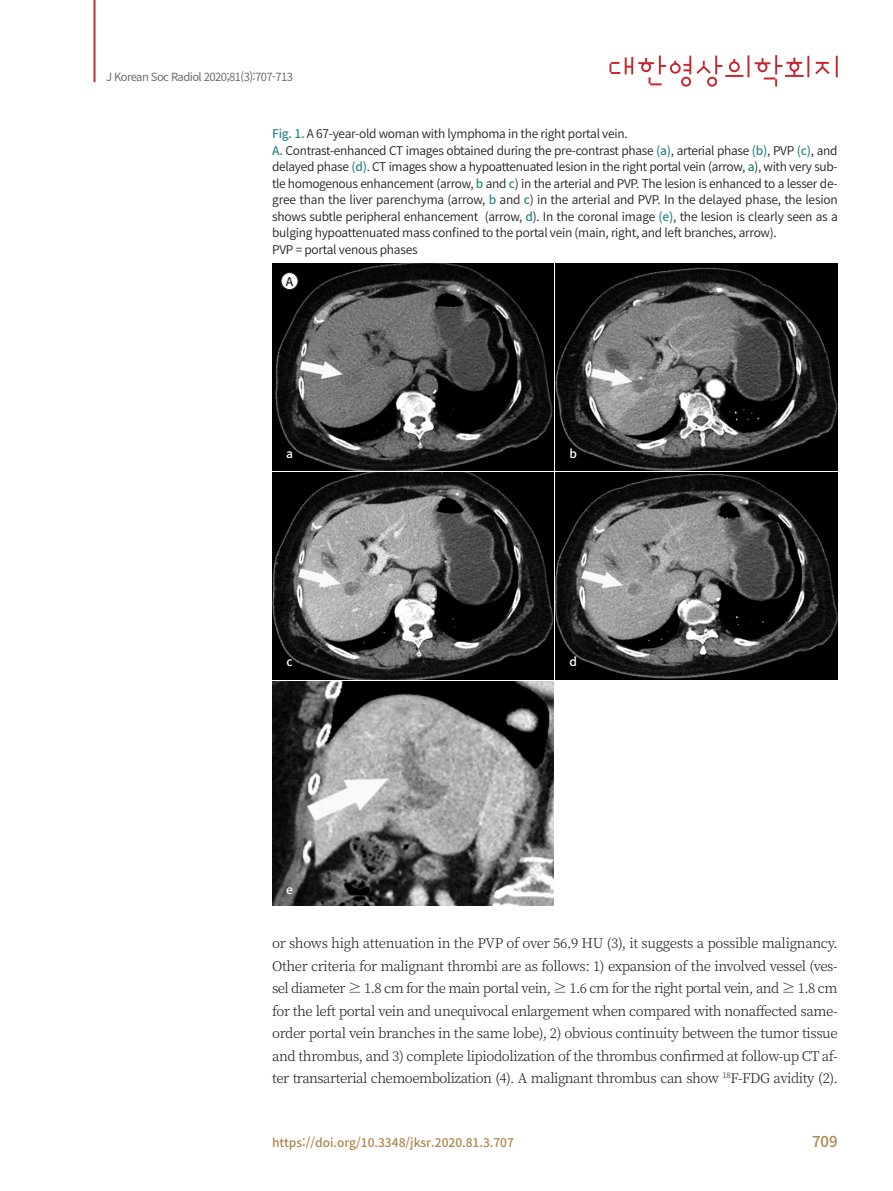
<style>
.page{position:relative;width:893px;height:1191px;background:#fff}
.page>*{position:absolute;margin:0;border:0;box-sizing:border-box;transform-origin:0 0}
.t1{font:500 15px "Noto Sans CJ Kkr";color:#b08548}
.t2{font:300 13.5px/22.5px "Noto Serif CJ Kkr";letter-spacing:-.04em;color:#231f20;text-align:justify}
.t3{font:600 12px/16.5px "Noto Sans CJ Kkr";letter-spacing:-.025em;color:#231f20}
.t4{font:500 12px "Noto Sans CJ Kkr";color:#b08548}
.t5{font:500 12px "Noto Sans CJ Kkr";color:#fff}
.t6{font:500 12px "Noto Sans CJ Kkr";color:#231f20}
.t7{font:11.25px "Noto Sans CJ Kkr";letter-spacing:-.05em;color:#6c6d70}
.s1{font-weight:500;color:#328886}
</style>
<div class="page">
<hr style="left:94px;top:0;width:1px;height:82px;background:#c8242b">
<svg style="left:609px;top:55px;width:229px;height:32px"></svg>
<img style="left:272px;top:264px;width:282px;height:206px">
<img style="left:272px;top:472px;width:282px;height:207px">
<img style="left:272px;top:681px;width:282px;height:224px">
<img style="left:556px;top:264px;width:282px;height:206px">
<img style="left:556px;top:472px;width:282px;height:207px">
<div style="left:281px;top:272px;width:17px;height:18px;background:#fff;border-radius:50%"></div>
<div style="left:281px;top:272px;width:17px;height:18px;border:1px solid #231f20;border-radius:50%"></div>
<p class="t7" style="left:106px;top:70px;width:189px">J Korean Soc Radiol 2020;81(3):707-713</p>
<p class="t3" style="left:272px;top:126px;width:567px"><span class="s1">Fig. 1.</span> A 67-year-old woman with lymphoma in the right portal vein.<br><span class="s1">A.</span> Contrast-enhanced CT images obtained during the pre-contrast phase <span class="s1">(a)</span>, arterial phase <span class="s1">(b)</span>, PVP <span class="s1">(c)</span>, and delayed phase <span class="s1">(d)</span>. CT images show a hypoattenuated lesion in the right portal vein (arrow, <span class="s1">a</span>), with very sub&shy;tle homogenous enhancement (arrow, <span class="s1">b</span> and <span class="s1">c</span>) in the arterial and PVP. The lesion is enhanced to a lesser de&shy;gree than the liver parenchyma (arrow, <span class="s1">b</span> and <span class="s1">c</span>) in the arterial and PVP. In the delayed phase, the lesion shows subtle peripheral enhancement (arrow, <span class="s1">d</span>). In the coronal image <span class="s1">(e)</span>, the lesion is clearly seen as a bulging hypoattenuated mass confined to the portal vein (main, right, and left branches, arrow).<br>PVP = portal venous phases</p>
<p class="t6" style="left:286px;top:274px;width:9px">A</p>
<p class="t5" style="left:286px;top:446px;width:8px">a</p>
<p class="t5" style="left:286px;top:655px;width:8px">c</p>
<p class="t5" style="left:286px;top:882px;width:8px">e</p>
<p class="t5" style="left:570px;top:446px;width:9px">b</p>
<p class="t5" style="left:570px;top:655px;width:9px">d</p>
<p class="t2" style="left:272px;top:932px;width:567px">or shows high attenuation in the PVP of over 56.9 HU (3), it suggests a possible malignancy.<br>Other criteria for malignant thrombi are as follows: 1) expansion of the involved vessel (ves&shy;sel diameter ≥ 1.8 cm for the main portal vein, ≥ 1.6 cm for the right portal vein, and ≥ 1.8 cm for the left portal vein and unequivocal enlargement when compared with nonaffected same&shy;order portal vein branches in the same lobe), 2) obvious continuity between the tumor tissue and thrombus, and 3) complete lipiodolization of the thrombus confirmed at follow-up CT af&shy;ter transarterial chemoembolization (4). A malignant thrombus can show <sup>18</sup>F-FDG avidity (2).</p>
<p class="t4" style="left:272px;top:1135px;width:243px">https://doi.org/10.3348/jksr.2020.81.3.707</p>
<p class="t1" style="left:812px;top:1132px;width:27px">709</p>
</div>
